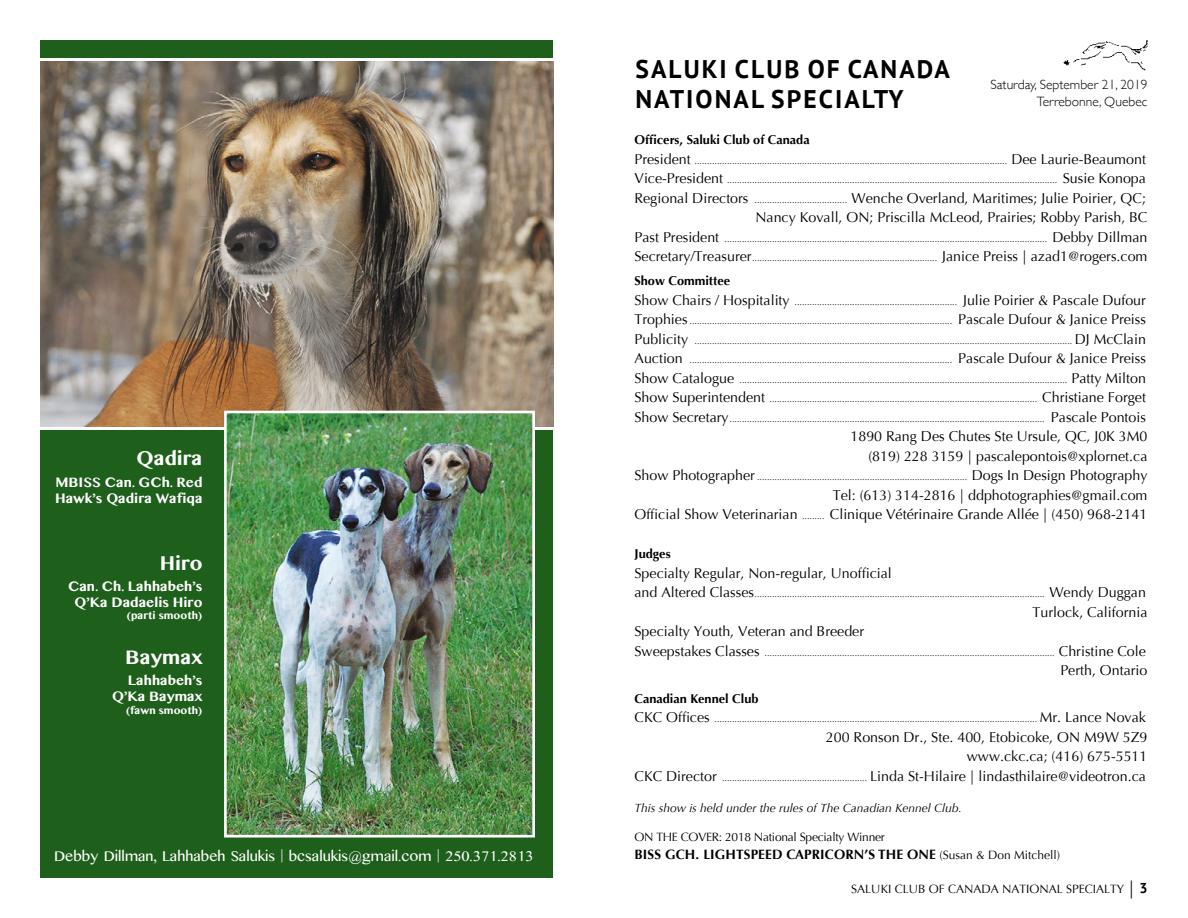
<style>
.page{position:relative;width:1188px;height:918px;background:#fff}
.page>*{position:absolute;margin:0;border:0;box-sizing:border-box;transform-origin:0 0}
.t1{font:700 25.5px/30.6px "PT Sans";letter-spacing:.08em;color:#000}
.t2{font:700 19.5px "Bangla MN";color:#fff}
.t3{font:14.25px/19.5px "Optima";color:#000;text-align:right}
.t4{font:14.25px "Bangla MN";color:#fff}
.t5{font:700 13.5px/16.2px "Bangla MN";color:#fff}
.t6{font:700 13.5px "Optima";letter-spacing:.01em;color:#000}
.t7{font:300 13.5px/17.2px "Gill Sans";color:#000;text-align:right}
.t8{font:700 12.75px "Optima";color:#000}
.t9{font:italic 12px "Optima";color:#000}
.t10{font:12px "Optima";color:#000}
.t11{font:12px "Optima";letter-spacing:-.02em;color:#000}
.t12{font:700 10.5px "Bangla MN";color:#fff}
.t13{font:9px/19.5px "Optima";color:#000}
.s1{font-size:14.25px}
.s2{font-size:9px}
.s3{font-weight:400;font-size:12px}
.s4{font-size:18px}
.s5{font-family:"PT Sans";font-weight:700;font-size:14.25px}
</style>
<div class="page">
<div style="left:40px;top:430px;width:514px;height:448px;background:#1f5f1c"></div>
<div style="left:40px;top:40px;width:514px;height:18px;background:#1f5f1c"></div>
<img style="left:40px;top:62px;width:514px;height:365px">
<img style="left:228px;top:415px;width:303px;height:419px">
<div style="left:224px;top:411px;width:311px;height:427px;border:3px solid #fff"></div>
<img style="left:1063px;top:40px;width:85px;height:30px">
<h2 class="t2" style="left:137px;top:445px;width:67px">Qadira</h2>
<h3 class="t5" style="left:55px;top:475px;width:149px">MBISS Can. GCh. Red<br>Hawk’s Qadira Wafiqa</h3>
<h2 class="t2" style="left:160px;top:550px;width:44px">Hiro</h2>
<h3 class="t5" style="left:68px;top:578px;width:136px;text-align:center">Can. Ch. Lahhabeh’s<br>Q’Ka Dadaelis Hiro</h3>
<p class="t12" style="left:127px;top:609px;width:77px">(parti smooth)</p>
<h2 class="t2" style="left:125px;top:645px;width:79px">Baymax</h2>
<h3 class="t5" style="left:112px;top:673px;width:92px;text-align:right">Lahhabeh’s<br>Q’Ka Baymax</h3>
<p class="t12" style="left:126px;top:703px;width:78px">(fawn smooth)</p>
<h3 class="t4" style="left:54px;top:847px;width:481px">Debby Dillman, Lahhabeh Salukis | bcsalukis@gmail.com | 250.371.2813</h3>
<h1 class="t1" style="left:636px;top:53px;width:316px">SALUKI CLUB OF CANADA<br>NATIONAL SPECIALTY</h1>
<h3 class="t8" style="left:634px;top:132px;width:177px">Officers, Saluki Club of Canada</h3>
<p class="t13" style="left:634px;top:151px;width:513px"><span class="s1">President</span> ............................................................................................................................. <span class="s1">Dee Laurie-Beaumont<br>Vice-President</span> .................................................................................................................................... <span class="s1">Susie Konopa</span></p>
<h3 class="t3" style="left:634px;top:188px;width:515px">Regional Directors <span class="s2">.....................................</span> Wenche Overland, Maritimes; Julie Poirier, QC;<br>Nancy Kovall, ON; Priscilla McLeod, Prairies; Robby Parish, BC</h3>
<p class="t13" style="left:634px;top:229px;width:515px"><span class="s1">Past President</span> ................................................................................................................................. <span class="s1">Debby Dillman<br>Secretary/Treasurer</span>.......................................................................... <span class="s1">Janice Preiss | azad1@rogers.com</span></p>
<h3 class="t8" style="left:634px;top:273px;width:97px">Show Committee</h3>
<p class="t13" style="left:634px;top:292px;width:513px;text-align:justify"><span class="s1">Show Chairs / Hospitality</span> ................................................................. <span class="s1">Julie Poirier &amp; Pascale Dufour Trophies</span> ......................................................................................................... <span class="s1">Pascale Dufour &amp; Janice Preiss Publicity</span> ....................................................................................................................................................... <span class="s1">DJ McClain Auction</span> ......................................................................................................... <span class="s1">Pascale Dufour &amp; Janice Preiss Show Catalogue</span> ................................................................................................................................... <span class="s1">Patty Milton Show Superintendent</span> ........................................................................................................... <span class="s1">Christiane Forget Show Secretary</span>.............................................................................................................................. <span class="s1">Pascale Pontois</span></p>
<h3 class="t3" style="left:850px;top:427px;width:298px">1890 Rang Des Chutes Ste Ursule, QC, J0K 3M0 (819) 228 3159 | pascalepontois@xplornet.ca</h3>
<p class="t13" style="left:634px;top:467px;width:515px"><span class="s1">Show Photographer</span> .................................................................................... <span class="s1">Dogs In Design Photography</span></p>
<h3 class="t3" style="left:635px;top:485px;width:515px">Tel: (613) 314-2816 | ddphotographies@gmail.com<br>Official Show Veterinarian <span class="s2">.........</span> Clinique Vétérinaire Grande Allée | (450) 968-2141</h3>
<h3 class="t8" style="left:634px;top:546px;width:38px">Judges</h3>
<h3 class="t3" style="left:634px;top:563px;width:259px">Specialty Regular, Non-regular, Unofficial</h3>
<p class="t13" style="left:634px;top:584px;width:513px"><span class="s1">and Altered Classes</span>.................................................................................................................... <span class="s1">Wendy Duggan</span></p>
<h3 class="t3" style="left:1033px;top:602px;width:116px">Turlock, California</h3>
<h3 class="t3" style="left:634px;top:622px;width:231px">Specialty Youth, Veteran and Breeder</h3>
<p class="t13" style="left:634px;top:643px;width:513px"><span class="s1">Sweepstakes Classes</span> .................................................................................................................... <span class="s1">Christine Cole</span></p>
<h3 class="t3" style="left:1060px;top:661px;width:89px">Perth, Ontario</h3>
<h3 class="t8" style="left:634px;top:691px;width:126px">Canadian Kennel Club</h3>
<p class="t13" style="left:635px;top:710px;width:513px"><span class="s1">CKC Offices</span> ................................................................................................................................. <span class="s1">Mr. Lance Novak</span></p>
<h3 class="t3" style="left:826px;top:728px;width:323px">200 Ronson Dr., Ste. 400, Etobicoke, ON M9W 5Z9 www.ckc.ca; (416) 675-5511</h3>
<p class="t13" style="left:634px;top:768px;width:513px"><span class="s1">CKC Director</span> .......................................................... <span class="s1">Linda St-Hilaire | lindasthilaire@videotron.ca</span></p>
<h3 class="t9" style="left:634px;top:801px;width:329px">This show is held under the rules of The Canadian Kennel Club.</h3>
<h3 class="t10" style="left:634px;top:830px;width:30px">On the</h3>
<h3 class="t10" style="left:681px;top:830px;width:9px">cover</h3>
<h3 class="t11" style="left:719px;top:830px;width:167px">: 2018 National Specialty Winner</h3>
<h3 class="t6" style="left:634px;top:846px;width:427px">BISS GCH. LIGHTSPEED CAPRICORN’S THE ONE <span class="s3">(Susan &amp; Don Mitchell)</span></h3>
<h3 class="t10" style="left:851px;top:882px;width:298px">SALUKI CLUB OF CANADA NATIONAL SPECIALTY <span class="s4">|</span> <span class="s5">3</span></h3>
<h3 class="t7" style="left:991px;top:75px;width:158px">Saturday, September 21, 2019<br>Terrebonne, Quebec</h3>
</div>
